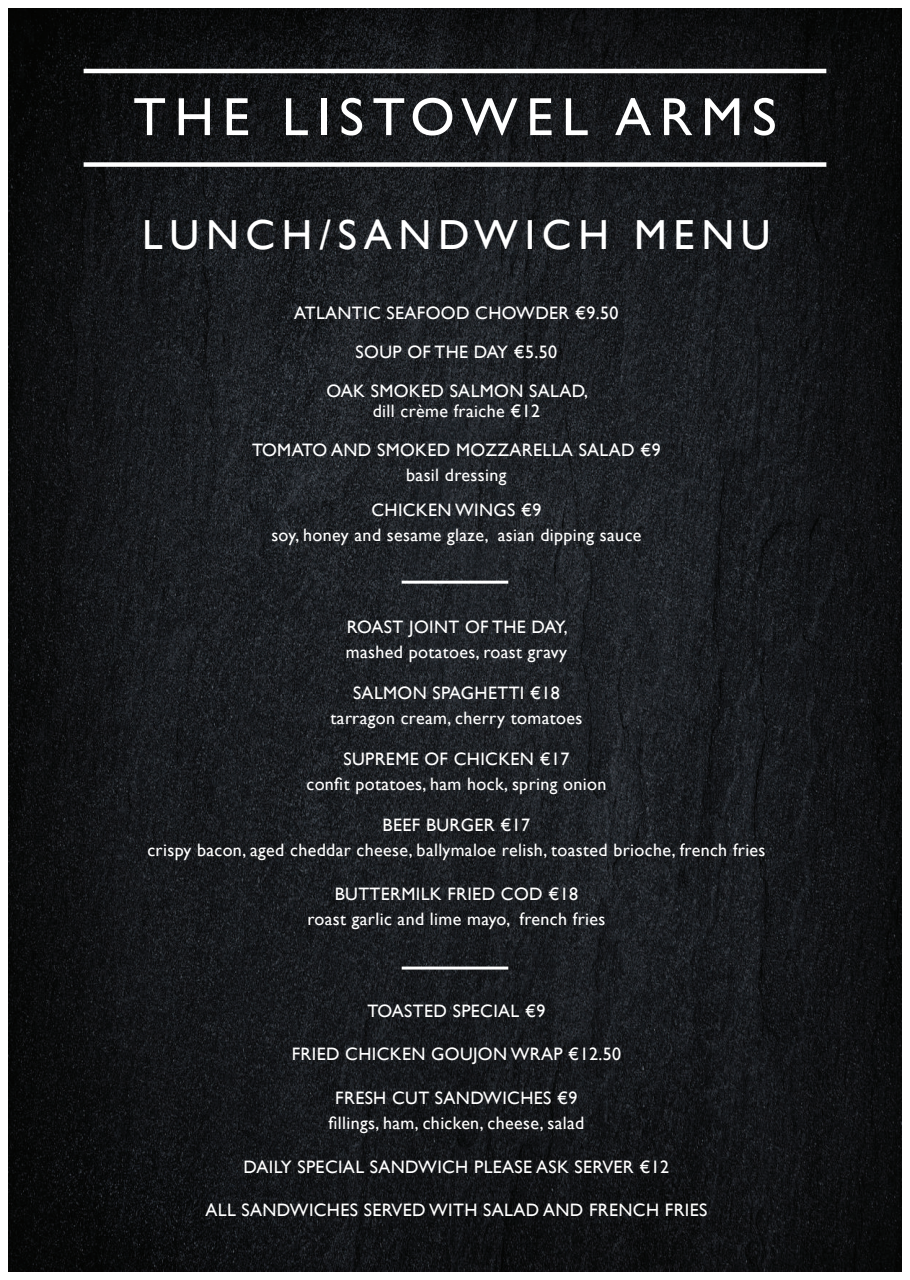
<style>
.page{position:relative;width:910px;height:1280px;background:#fff}
.page>*{position:absolute;margin:0;border:0;box-sizing:border-box;transform-origin:0 0}
.t1{font:54px "Gill Sans";letter-spacing:.16em;color:#fff}
.t2{font:42px "Gill Sans";letter-spacing:.16em;color:#fff}
.t3{font:18px/25.5px "Gill Sans";letter-spacing:.02em;color:#fff;text-align:center}
</style>
<div class="page">
<img style="left:9px;top:9px;width:892px;height:1262px">
<hr style="left:84px;top:69px;width:742px;height:4px;background:#fff">
<div style="left:84px;top:162px;width:742px;height:5px;background:#fff"></div>
<hr style="left:402px;top:966px;width:106px;height:3px;background:#fff">
<hr style="left:402px;top:581px;width:106px;height:3px;background:#fff">
<h1 class="t1" style="left:133px;top:85px;width:645px">THE LISTOWEL ARMS</h1>
<h2 class="t2" style="left:142px;top:210px;width:630px">LUNCH/SA NDWICH MENU</h2>
<p class="t3" style="left:294px;top:293px;width:326px;line-height:39px">ATLANTIC SEAFOOD CHOWDER €9.50<br>SOUP OF THE DAY €5.50<br>OAK SMOKED SALMON SALAD,</p>
<p class="t3" style="left:252px;top:391px;width:410px;line-height:39px">DILL CRÈME FRAICHE €12<br>TOMATO AND SMOKED MOZZARELLA SALAD €9</p>
<p class="t3" style="left:371px;top:458px;width:171px;line-height:34.5px">BASIL DRESSING<br>CHICKEN WINGS €9</p>
<p class="t3" style="left:271px;top:522px;width:372px">SOY, HONEY AND SESAME GLAZE, ASIAN DIPPING SAUCE</p>
<p class="t3" style="left:346px;top:614px;width:223px;text-align:left">ROAST JOINT OF THE DAY,<br>MASHED POTATOES, ROAST GRAVY</p>
<p class="t3" style="left:331px;top:680px;width:253px">SALMON SPAGHETTI €18<br>TARRAGON CREAM, CHERRY TOMATOES</p>
<p class="t3" style="left:306px;top:746px;width:302px">SUPREME OF CHICKEN €17<br>CONFIT POTATOES, HAM HOCK, SPRING ONION</p>
<p class="t3" style="left:147px;top:812px;width:620px">BEEF BURGER €17<br>CRISPY BACON, AGED CHEDDAR CHEESE, BALLYMALOE RELISH, TOASTED BRIOCHE, FRENCH FRIES</p>
<p class="t3" style="left:307px;top:881px;width:299px">BUTTERMILK FRIED COD €18<br>ROAST GARLIC AND LIME MAYO, FRENCH FRIES</p>
<p class="t3" style="left:367px;top:998px;width:180px">TOASTED SPECIAL €9</p>
<p class="t3" style="left:292px;top:1041px;width:331px">FRIED CHICKEN GOUJON WRAP €12.50</p>
<p class="t3" style="left:328px;top:1085px;width:258px">FRESH CUT SANDWICHES €9<br>FILLINGS, HAM, CHICKEN, CHEESE, SALAD</p>
<p class="t3" style="left:244px;top:1154px;width:427px">DAILY SPECIAL SANDWICH PLEASE ASK SERVER €12</p>
<p class="t3" style="left:205px;top:1197px;width:503px">ALL SANDWICHES SERVED WITH SALAD AND FRENCH FRIES</p>
</div>
